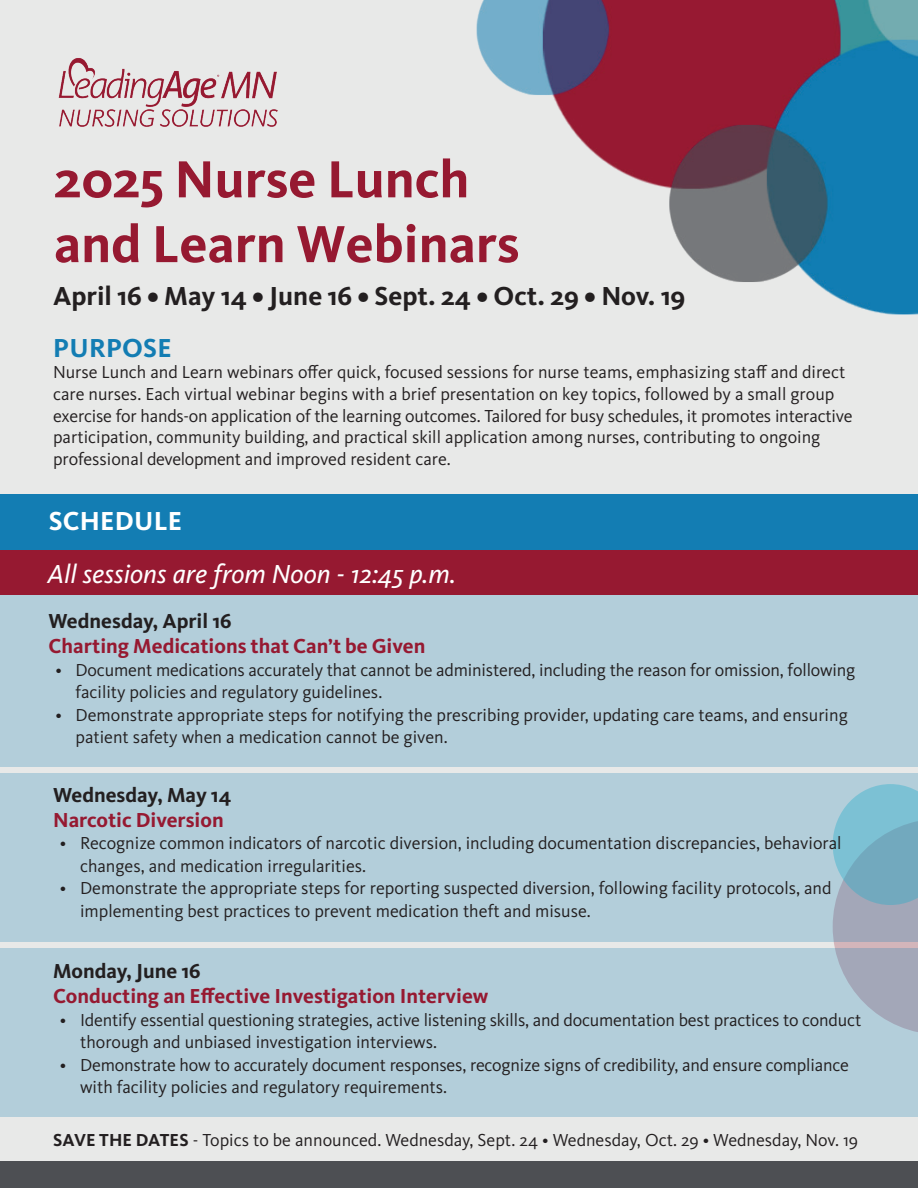
<style>
.page{position:relative;width:918px;height:1188px;background:#e8e9e8}
.page>*{position:absolute;margin:0;border:0;box-sizing:border-box;transform-origin:0 0}
.t1{font:700 54px/64.8px "Kievit OT";color:#961931}
.t2{font:700 27px "Kievit OT";color:#231f20}
.t3{font:italic 27px "Kievit OT";color:#fff}
.t4{font:700 27px "Kievit OT";letter-spacing:.01em;color:#fff}
.t5{font:700 27px "Kievit OT";letter-spacing:.01em;color:#137db3}
.t6{font:700 21px "Kievit OT";color:#961931}
.t7{font:700 21px "Kievit OT";color:#231f20}
.t8{font:18px/22.5px "Kievit OT";color:#231f20}
.s1{font-weight:700}
</style>
<div class="page">
<div style="left:0;top:1161px;width:918px;height:27px;background:#4d4f53"></div>
<img style="left:476px;top:0;width:442px;height:315px">
<svg style="left:834px;top:942px;width:84px;height:6px"></svg>
<img style="left:58px;top:58px;width:220px;height:69px">
<div style="left:0;top:594px;width:918px;height:173px;background:#b3ceda"></div>
<svg style="left:0;top:774px;width:918px;height:168px;background:#afcbd8"></svg>
<div style="left:0;top:948px;width:918px;height:168px;background:#b3ceda"></div>
<div style="left:0;top:495px;width:918px;height:55px;background:#137db3"></div>
<div style="left:0;top:550px;width:918px;height:45px;background:#961931"></div>
<h1 class="t1" style="left:54px;top:146px;width:467px">2025 Nurse Lunch and Learn Webinars</h1>
<h2 class="t2" style="left:53px;top:279px;width:634px">April 16 • May 14 • June 16 • Sept. 24 • Oct. 29 • Nov. 19</h2>
<h2 class="t5" style="left:53px;top:332px;width:120px">PURPOSE</h2>
<p class="t8" style="left:53px;top:361px;width:801px;line-height:21.6px">Nurse Lunch and Learn webinars offer quick, focused sessions for nurse teams, emphasizing staff and direct care nurses. Each virtual webinar begins with a brief presentation on key topics, followed by a small group exercise for hands-on application of the learning outcomes. Tailored for busy schedules, it promotes interactive participation, community building, and practical skill application among nurses, contributing to ongoing professional development and improved resident care.</p>
<h2 class="t4" style="left:49px;top:505px;width:135px">SCHEDULE</h2>
<h2 class="t3" style="left:47px;top:557px;width:410px">All sessions are from Noon - 12:45 p.m.</h2>
<p class="t7" style="left:49px;top:608px;width:184px">Wednesday, April 16</p>
<p class="t6" style="left:49px;top:633px;width:378px">Charting Medications that Can’t be Given</p>
<p class="t8" style="left:76px;top:658px;width:781px;text-indent:-20px">• Document medications accurately that cannot be administered, including the reason for omission, following facility policies and regulatory guidelines.</p>
<p class="t8" style="left:76px;top:703px;width:774px;text-indent:-20px">• Demonstrate appropriate steps for notifying the prescribing provider, updating care teams, and ensuring patient safety when a medication cannot be given.</p>
<p class="t7" style="left:53px;top:782px;width:180px">Wednesday, May 14</p>
<p class="t6" style="left:53px;top:807px;width:172px">Narcotic Diversion</p>
<p class="t8" style="left:80px;top:832px;width:763px;text-indent:-20px">• Recognize common indicators of narcotic diversion, including documentation discrepancies, behavioral changes, and medication irregularities.</p>
<p class="t8" style="left:80px;top:877px;width:753px;text-indent:-20px">• Demonstrate the appropriate steps for reporting suspected diversion, following facility protocols, and implementing best practices to prevent medication theft and misuse.</p>
<p class="t7" style="left:53px;top:958px;width:149px">Monday, June 16</p>
<p class="t6" style="left:53px;top:983px;width:437px">Conducting an Effective Investigation Interview</p>
<p class="t8" style="left:80px;top:1008px;width:783px;text-indent:-20px">• Identify essential questioning strategies, active listening skills, and documentation best practices to conduct thorough and unbiased investigation interviews.</p>
<p class="t8" style="left:80px;top:1053px;width:770px;text-indent:-20px">• Demonstrate how to accurately document responses, recognize signs of credibility, and ensure compliance with facility policies and regulatory requirements.</p>
<p class="t8" style="left:53px;top:1129px;width:806px"><span class="s1">SAVE THE DATES</span> - Topics to be announced. Wednesday, Sept. 24 • Wednesday, Oct. 29 • Wednesday, Nov. 19</p>
</div>
